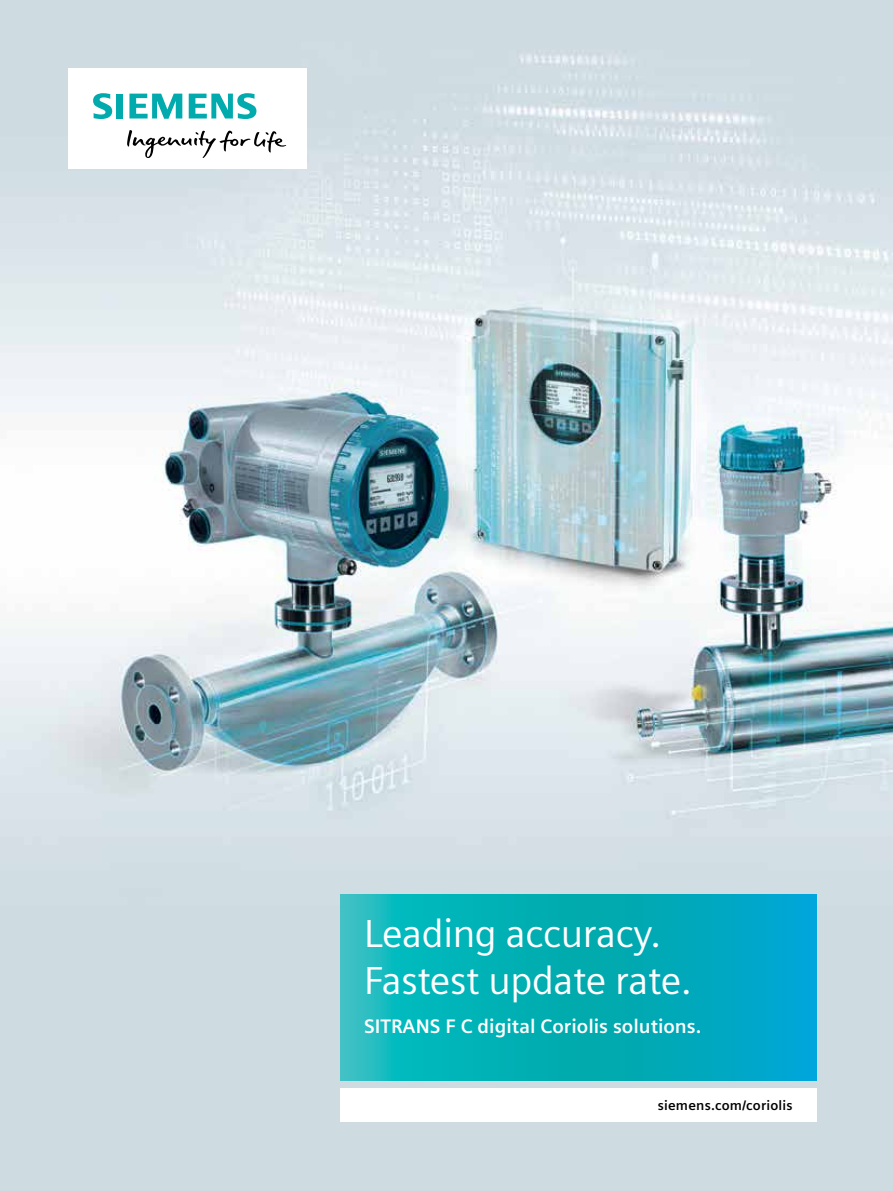
<style>
.page{position:relative;width:893px;height:1191px;background:#fff}
.page>*{position:absolute;margin:0;border:0;box-sizing:border-box;transform-origin:0 0}
.t1{font:39px/46.8px "Siemens Sans Global";letter-spacing:-.01em;color:#fff}
.t2{font:700 19.5px "Siemens Sans Global";color:#fff}
.t3{font:700 13.5px "Siemens Sans Global";letter-spacing:.015em;color:#000}
</style>
<div class="page">
<img style="left:0;top:0;width:893px;height:1191px">
<div style="left:340px;top:1089px;width:476px;height:33px;background:#fff"></div>
<svg style="left:340px;top:894px;width:476px;height:186px;background:#04aebb"></svg>
<div style="left:68px;top:68px;width:238px;height:101px;background:#fff"></div>
<svg style="left:127px;top:130px;width:159px;height:28px"></svg>
<svg style="left:93px;top:93px;width:30px;height:26px"></svg>
<svg style="left:129px;top:94px;width:53px;height:25px"></svg>
<svg style="left:189px;top:93px;width:67px;height:26px"></svg>
<p class="t1" style="left:364px;top:911px;width:330px">Leading accuracy.<br>Fastest update rate.</p>
<p class="t2" style="left:364px;top:1014px;width:339px">SITRANS F C digital Coriolis solutions.</p>
<p class="t3" style="left:658px;top:1097px;width:136px">siemens.com/coriolis</p>
</div>
